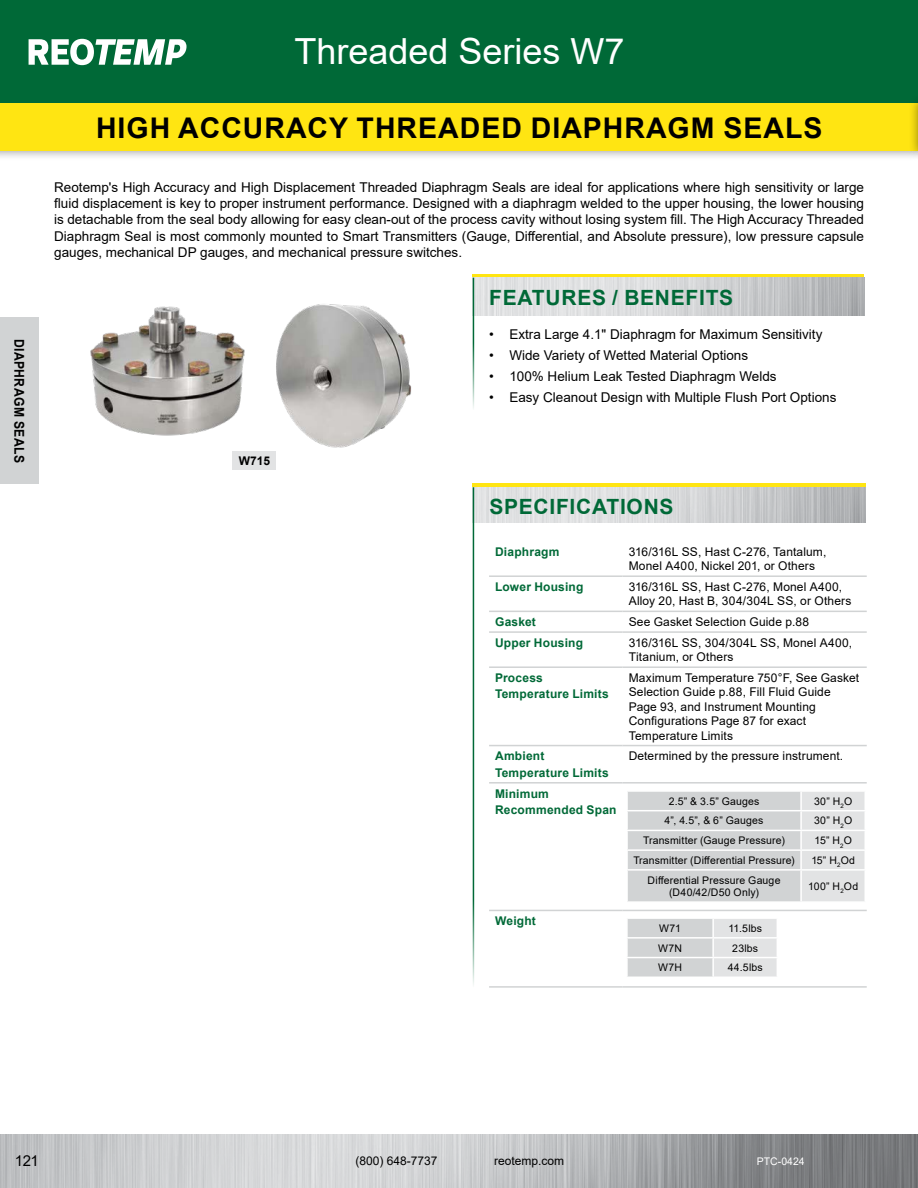
<style>
.page{position:relative;width:918px;height:1188px;background:#fff}
.page>*{position:absolute;margin:0;border:0;box-sizing:border-box;transform-origin:0 0}
.H1_Series{font:36px "Arial";color:#fff}
.H2_Product{font:700 28.5px "Arial";letter-spacing:.035em;color:#000}
.Feature_Ben_Spec_H1{font:700 21px "Arial";letter-spacing:.035em;color:#006937}
.t1{font:15px "Arial";color:#000}
.Product_Description_Body{font:13.5px/16.2px "Arial";color:#000;text-align:justify}
.H2_Product-2{font:700 13.5px "Arial";letter-spacing:.035em;color:#000;scale:.9 1}
.Spec_Table_Body_Style{font:12px/14.4px "Arial";letter-spacing:.01em;color:#000}
.Spec_H1{font:700 12px/16.5px "Arial";letter-spacing:.015em;color:#006937}
.Caption_Part{font:700 12px "Arial";color:#000}
.Spec_Body_Process_Black__table_body{font:10.5px/12.6px "Arial";letter-spacing:.015em;color:#000;text-align:center}
.t2{font:10.5px "Arial";color:#fff}
</style>
<div class="page">
<div style="left:0;top:93px;width:918px;height:68px;background:#000;opacity:.4"></div>
<div style="left:0;top:103px;width:918px;height:48px;background:#ffe512"></div>
<img style="left:0;top:1134px;width:918px;height:54px">
<div style="left:0;top:0;width:918px;height:103px;background:#006937"></div>
<svg style="left:29px;top:39px;width:158px;height:26px"></svg>
<div style="left:908px;top:93px;width:10px;height:68px;background:#000;opacity:.4"></div>
<hr style="left:917px;top:103px;width:1px;height:48px;background:#ffe512">
<svg style="left:627px;top:791px;width:238px;height:111px;background:#d8dadb"></svg>
<hr style="left:801px;top:810px;width:65px;height:1px;background:#fff">
<div style="left:0;top:318px;width:38px;height:166px;background:#d1d3d4"></div>
<div style="left:473px;top:484px;width:393px;height:8px;background:#ffe512"></div>
<img style="left:474px;top:487px;width:392px;height:35px">
<hr style="left:473px;top:487px;width:1px;height:501px;background:#006937">
<svg style="left:473px;top:274px;width:391px;height:4px;background:#f3e042"></svg>
<img style="left:474px;top:278px;width:390px;height:38px">
<hr style="left:473px;top:278px;width:1px;height:132px;background:#006937">
<img style="left:276px;top:304px;width:135px;height:144px">
<img style="left:90px;top:306px;width:155px;height:152px">
<div style="left:233px;top:451px;width:43px;height:19px;background:#e2e3e4"></div>
<svg style="left:627px;top:919px;width:150px;height:58px;background:#dadcdd"></svg>
<hr style="left:713px;top:937px;width:65px;height:2px;background:#fff">
<hr style="left:489px;top:575px;width:134px;height:2px;background:#d1d3d4">
<hr style="left:623px;top:575px;width:244px;height:2px;background:#d1d3d4">
<hr style="left:489px;top:611px;width:134px;height:1px;background:#d1d3d4">
<hr style="left:623px;top:611px;width:244px;height:1px;background:#d1d3d4">
<hr style="left:489px;top:631px;width:134px;height:2px;background:#d1d3d4">
<hr style="left:623px;top:631px;width:244px;height:2px;background:#d1d3d4">
<hr style="left:489px;top:666px;width:134px;height:2px;background:#d1d3d4">
<hr style="left:623px;top:666px;width:244px;height:2px;background:#d1d3d4">
<hr style="left:489px;top:745px;width:134px;height:1px;background:#d1d3d4">
<hr style="left:623px;top:745px;width:244px;height:1px;background:#d1d3d4">
<hr style="left:489px;top:782px;width:134px;height:2px;background:#d1d3d4">
<hr style="left:623px;top:782px;width:244px;height:2px;background:#d1d3d4">
<hr style="left:489px;top:910px;width:134px;height:1px;background:#d1d3d4">
<hr style="left:623px;top:910px;width:244px;height:1px;background:#d1d3d4">
<hr style="left:489px;top:986px;width:134px;height:2px;background:#d1d3d4">
<hr style="left:623px;top:986px;width:244px;height:2px;background:#d1d3d4">
<p class="H1_Series" style="left:294px;top:26px;width:332px">Threaded Series W7</p>
<p class="H2_Product" style="left:96px;top:108px;width:728px">HIGH ACCURACY THREADED DIAPHRAGM SEALS</p>
<p class="Product_Description_Body" style="left:54px;top:179px;width:811px">Reotemp's High Accuracy and High Displacement Threaded Diaphragm Seals are ideal for applications where high sensitivity or large fluid displacement is key to proper instrument performance. Designed with a diaphragm welded to the upper housing, the lower housing is detachable from the seal body allowing for easy clean-out of the process cavity without losing system fill. The High Accuracy Threaded Diaphragm Seal is most commonly mounted to Smart Transmitters (Gauge, Differential, and Absolute pressure), low pressure capsule gauges, mechanical DP gauges, and mechanical pressure switches.</p>
<p class="H2_Product-2" style="left:29px;top:339px;width:140px;rotate:90deg">DIAPHRAGM SEALS</p>
<p class="Caption_Part" style="left:239px;top:452px;width:33px">W715</p>
<p class="Feature_Ben_Spec_H1" style="left:489px;top:283px;width:245px">FEATURES / BENEFITS</p>
<p class="Product_Description_Body" style="left:489px;top:326px;width:335px">• Extra Large 4.1" Diaphragm for Maximum Sensitivity</p>
<p class="Product_Description_Body" style="left:489px;top:347px;width:261px">• Wide Variety of Wetted Material Options</p>
<p class="Product_Description_Body" style="left:489px;top:368px;width:289px">• 100% Helium Leak Tested Diaphragm Welds</p>
<p class="Product_Description_Body" style="left:489px;top:389px;width:349px">• Easy Cleanout Design with Multiple Flush Port Options</p>
<p class="Feature_Ben_Spec_H1" style="left:489px;top:492px;width:186px">SPECIFICATIONS</p>
<p class="Spec_H1" style="left:495px;top:543px;width:66px">Diaphragm</p>
<p class="Spec_Table_Body_Style" style="left:629px;top:544px;width:199px">316/316L SS, Hast C-276, Tantalum,<br>Monel A400, Nickel 201, or Others</p>
<p class="Spec_H1" style="left:495px;top:579px;width:90px">Lower Housing</p>
<p class="Spec_Table_Body_Style" style="left:629px;top:579px;width:224px">316/316L SS, Hast C-276, Monel A400,<br>Alloy 20, Hast B, 304/304L SS, or Others</p>
<p class="Spec_H1" style="left:495px;top:614px;width:42px">Gasket</p>
<p class="Spec_Table_Body_Style" style="left:629px;top:615px;width:182px">See Gasket Selection Guide p.88</p>
<p class="Spec_H1" style="left:495px;top:634px;width:89px">Upper Housing</p>
<p class="Spec_Table_Body_Style" style="left:629px;top:635px;width:225px">316/316L SS, 304/304L SS, Monel A400,<br>Titanium, or Others</p>
<p class="Spec_H1" style="left:495px;top:670px;width:115px">Process<br>Temperature Limits</p>
<p class="Spec_Table_Body_Style" style="left:629px;top:670px;width:232px">Maximum Temperature 750°F, See Gasket<br>Selection Guide p.88, Fill Fluid Guide<br>Page 93, and Instrument Mounting<br>Configurations Page 87 for exact<br>Temperature Limits</p>
<p class="Spec_H1" style="left:495px;top:748px;width:115px">Ambient<br>Temperature Limits</p>
<p class="Spec_Table_Body_Style" style="left:629px;top:749px;width:216px">Determined by the pressure instrument.</p>
<p class="Spec_H1" style="left:495px;top:785px;width:123px">Minimum<br>Recommended Span</p>
<p class="Spec_Body_Process_Black__table_body" style="left:669px;top:795px;width:92px">2.5” &amp; 3.5” Gauges</p>
<p class="Spec_Body_Process_Black__table_body" style="left:814px;top:795px;width:40px">30” H<sub>2</sub>O</p>
<p class="Spec_Body_Process_Black__table_body" style="left:665px;top:814px;width:101px">4”, 4.5”, &amp; 6” Gauges</p>
<p class="Spec_Body_Process_Black__table_body" style="left:814px;top:814px;width:40px">30” H<sub>2</sub>O</p>
<p class="Spec_Body_Process_Black__table_body" style="left:643px;top:834px;width:143px">Transmitter (Gauge Pressure)</p>
<p class="Spec_Body_Process_Black__table_body" style="left:814px;top:834px;width:39px">15” H<sub>2</sub>O</p>
<p class="Spec_Body_Process_Black__table_body" style="left:633px;top:854px;width:163px">Transmitter (Differential Pressure)</p>
<p class="Spec_Body_Process_Black__table_body" style="left:811px;top:854px;width:45px">15” H<sub>2</sub>Od</p>
<p class="Spec_Body_Process_Black__table_body" style="left:648px;top:873px;width:134px">Differential Pressure Gauge (D40/42/D50 Only)</p>
<p class="Spec_Body_Process_Black__table_body" style="left:808px;top:880px;width:52px">100” H<sub>2</sub>Od</p>
<p class="Spec_H1" style="left:495px;top:913px;width:42px">Weight</p>
<p class="Spec_Body_Process_Black__table_body" style="left:659px;top:922px;width:23px">W71</p>
<p class="Spec_Body_Process_Black__table_body" style="left:728px;top:922px;width:35px">11.5lbs</p>
<p class="Spec_Body_Process_Black__table_body" style="left:658px;top:941px;width:25px">W7N</p>
<p class="Spec_Body_Process_Black__table_body" style="left:732px;top:941px;width:27px">23lbs</p>
<p class="Spec_Body_Process_Black__table_body" style="left:658px;top:961px;width:25px">W7H</p>
<p class="Spec_Body_Process_Black__table_body" style="left:728px;top:961px;width:37px">44.5lbs</p>
<p class="t1" style="left:15px;top:1151px;width:25px">121</p>
<p class="Spec_Table_Body_Style" style="left:355px;top:1154px;width:84px">(800) 648-7737</p>
<p class="Spec_Table_Body_Style" style="left:494px;top:1154px;width:72px">reotemp.com</p>
<p class="t2" style="left:757px;top:1154px;width:49px">PTC-0424</p>
</div>
